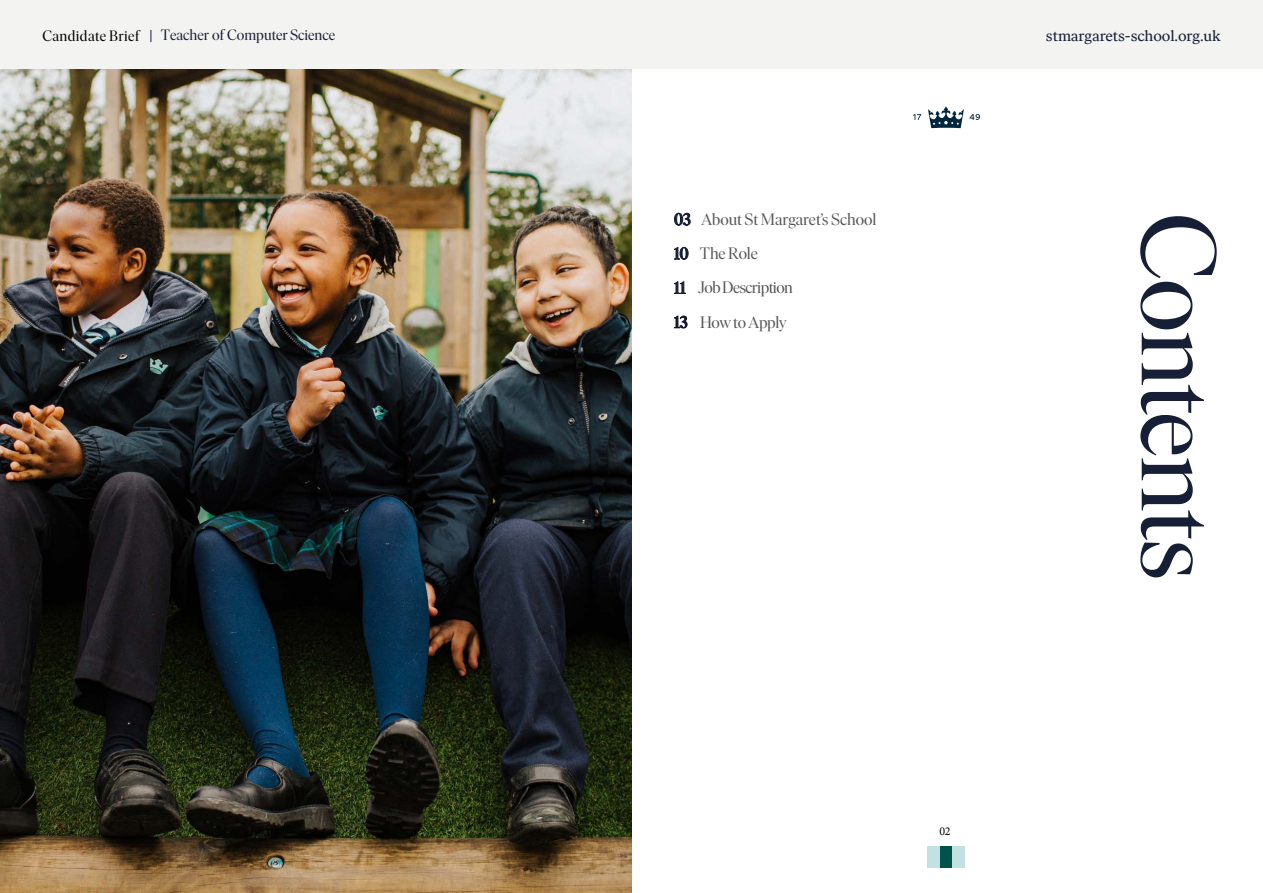
<style>
.page{position:relative;width:1263px;height:893px;background:#fff}
.page>*{position:absolute;margin:0;border:0;box-sizing:border-box;transform-origin:0 0}
.t1{font:105px "Ivar Display Hydro";letter-spacing:-.015em;color:#161f35}
.t2{font:16.5px/34.2px "Ivar Display";letter-spacing:-.01em;color:#585758}
.t3{font:15px "Ivar Text Hydro";letter-spacing:-.005em;color:#161f35}
.t4{font:15px "Ivar Display";color:#161f35}
.t5{font:15px "Ivar Display";letter-spacing:.025em;color:#000}
.t6{font:12px "Minion Pro";color:#000}
.s1{font-weight:500;color:#161f35}
.s2{font-weight:500;color:#121728}
</style>
<div class="page">
<img style="left:0;top:68px;width:631px;height:825px">
<div style="left:0;top:0;width:1263px;height:68px;background:#f3f3f2"></div>
<div style="left:927px;top:846px;width:13px;height:21px;background:#c1e1e3"></div>
<div style="left:940px;top:846px;width:12px;height:21px;background:#00524c"></div>
<div style="left:952px;top:846px;width:13px;height:21px;background:#c1e1e3"></div>
<svg style="left:928px;top:106px;width:36px;height:22px"></svg>
<svg style="left:913px;top:114px;width:8px;height:6px"></svg>
<svg style="left:970px;top:114px;width:10px;height:6px"></svg>
<svg style="left:151px;top:30px;width:1px;height:12px"></svg>
<p class="t4" style="left:161px;top:25px;width:176px">Teacher of Computer Science</p>
<p class="t5" style="left:43px;top:28px;width:98px">Candidate Brief</p>
<p class="t3" style="left:1046px;top:27px;width:176px">stmargarets-school.org.uk</p>
<p class="t2" style="left:674px;top:203px;width:204px"><span class="s1">03</span> About St Margaret’s School<br><span class="s1">10</span> The Role<br><span class="s1">11</span> Job Description<br><span class="s2">13</span> How toApply</p>
<h1 class="t1" style="left:1234px;top:213px;width:369px;rotate:90deg">Contents</h1>
<p class="t6" style="left:939px;top:823px;width:13px">02</p>
</div>
